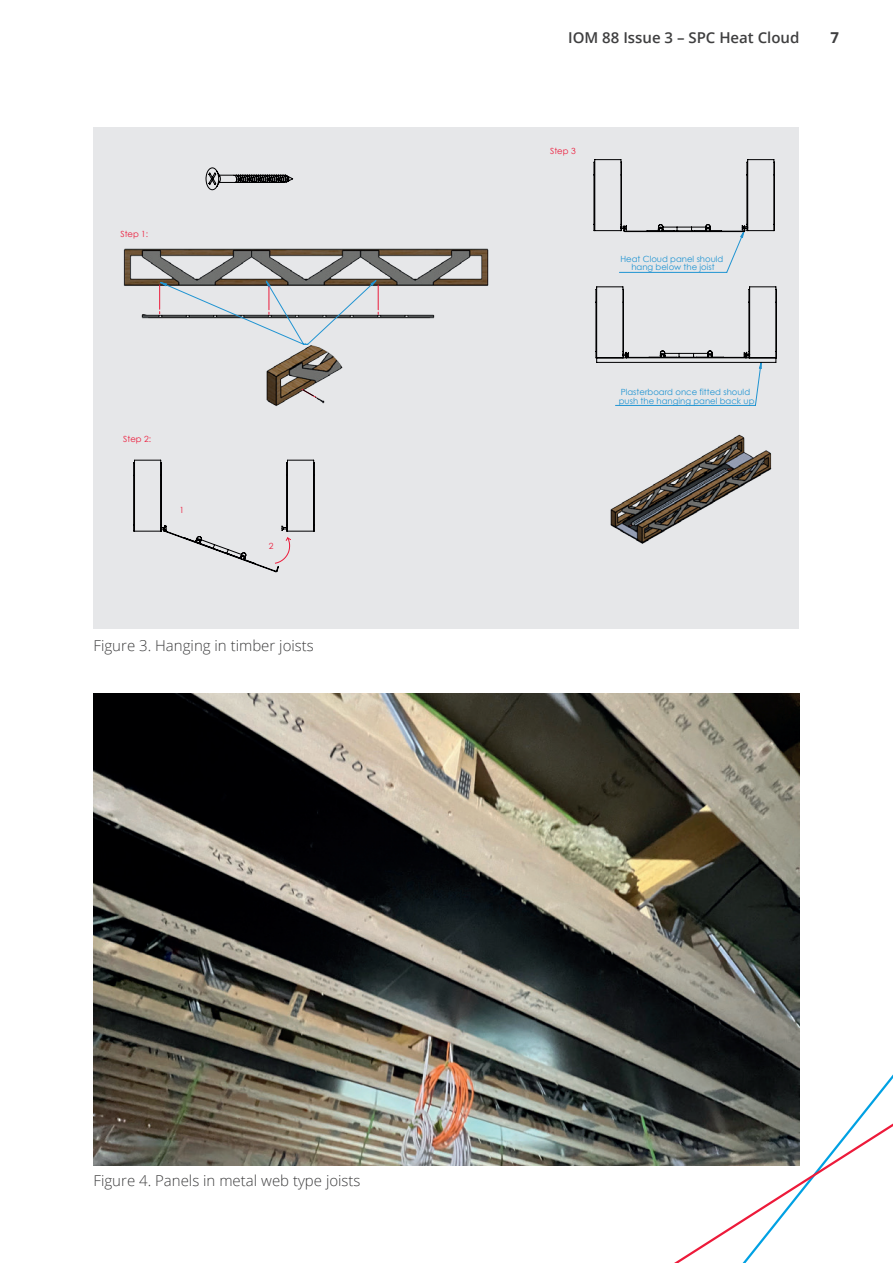
<style>
.page{position:relative;width:893px;height:1263px;background:#fff}
.page>*{position:absolute;margin:0;border:0;box-sizing:border-box;transform-origin:0 0}
.t1{font:300 15px "Open Sans";color:#3e3e3f}
.t2{font:600 15px "Open Sans";color:#3e3e3f}
.t3{font:700 15px "Open Sans";color:#3e3e3f}
.t4{font:8.55px/8.2px "Century Gothic";color:#2094d2;text-align:center}
.t5{font:8.55px "Century Gothic";color:#ec1b3b}
</style>
<div class="page">
<svg style="left:554px;top:1049px;width:339px;height:214px"></svg>
<div style="left:94px;top:128px;width:705px;height:501px;background:#e6e7e9"></div>
<img style="left:123px;top:248px;width:73px;height:38px">
<img style="left:141px;top:314px;width:18px;height:5px">
<img style="left:665px;top:434px;width:107px;height:97px">
<svg style="left:196px;top:248px;width:468px;height:296px"></svg>
<svg style="left:159px;top:280px;width:220px;height:65px"></svg>
<svg style="left:206px;top:167px;width:87px;height:23px"></svg>
<svg style="left:133px;top:389px;width:183px;height:183px"></svg>
<svg style="left:593px;top:159px;width:184px;height:247px"></svg>
<img style="left:94px;top:693px;width:705px;height:472px">
<p class="t5" style="left:120px;top:228px;width:29px">Step 1:</p>
<p class="t5" style="left:123px;top:432px;width:29px">Step 2:</p>
<p class="t5" style="left:179px;top:504px;width:6px">1</p>
<p class="t5" style="left:269px;top:540px;width:6px">2</p>
<h1 class="t1" style="left:94px;top:635px;width:222px">Figure 3. Hanging in timber joists</h1>
<h1 class="t2" style="left:568px;top:28px;width:233px">IOM 88 Issue 3 – SPC Heat Cloud</h1>
<h1 class="t3" style="left:830px;top:27px;width:10px">7</h1>
<p class="t5" style="left:550px;top:145px;width:27px">Step 3</p>
<p class="t4" style="left:620px;top:255px;width:104px">Heat Cloud panel should hang below the joist</p>
<p class="t4" style="left:619px;top:388px;width:137px;text-align:left">Plasterboard once fitted should push the hanging panel back up</p>
<h1 class="t1" style="left:94px;top:1171px;width:269px">Figure 4. Panels in metal web type joists</h1>
</div>
